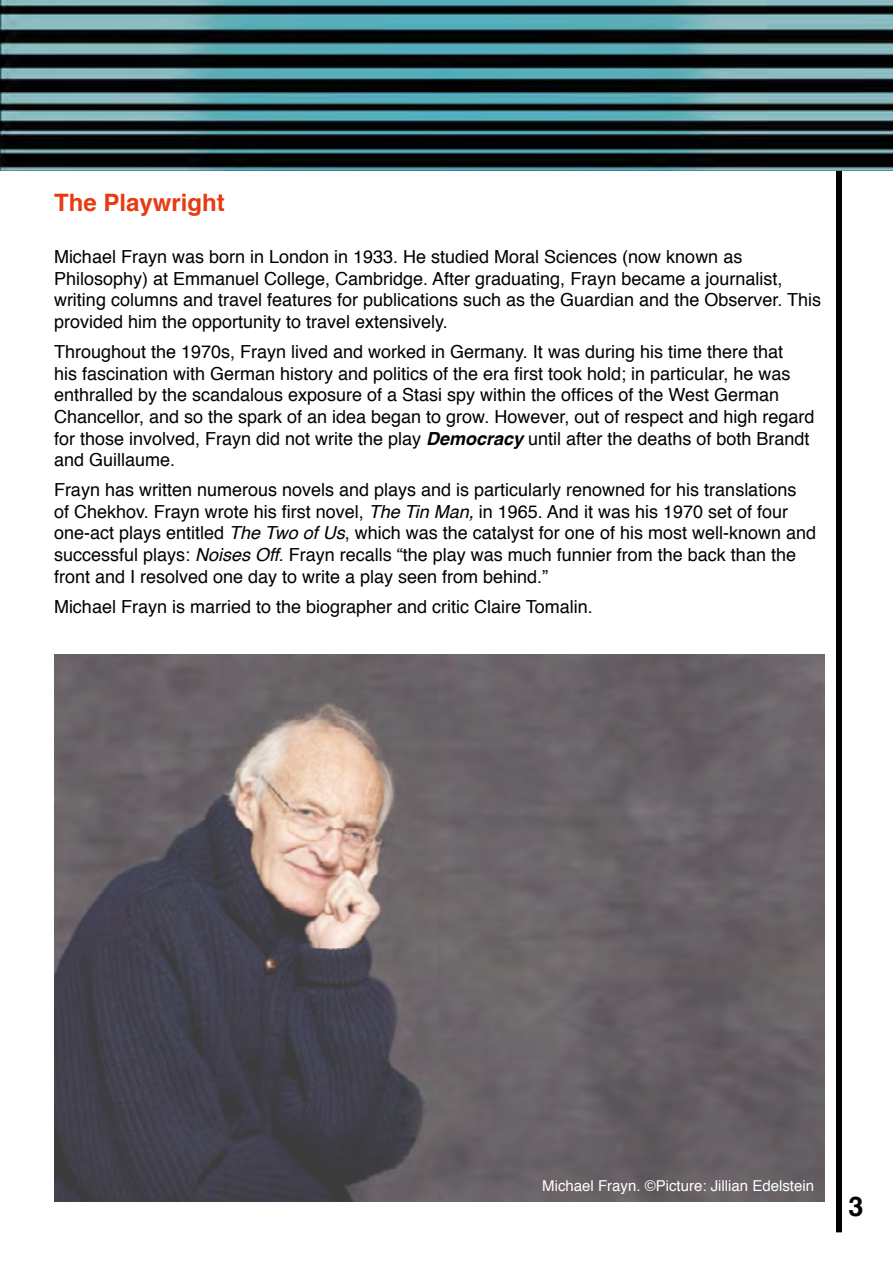
<style>
.page{position:relative;width:893px;height:1263px;background:#fff}
.page>*{position:absolute;margin:0;border:0;box-sizing:border-box;transform-origin:0 0}
.t1{font:700 27px "Helvetica";color:#000}
.t2{font:700 24px "Helvetica";color:#e63b13}
.t3{font:18px/21.6px "Helvetica";color:#000}
.t4{font:15px "Helvetica";color:#fff}
.s1{font-weight:700;font-style:italic}
.s2{font-style:italic}
</style>
<div class="page">
<img style="left:0;top:0;width:893px;height:171px">
<div style="left:836px;top:171px;width:6px;height:1061px;background:#000"></div>
<img style="left:54px;top:655px;width:771px;height:547px">
<h2 class="t2" style="left:54px;top:184px;width:172px">The Playwright</h2>
<p class="t3" style="left:54px;top:247px;width:769px">Michael Frayn was born in London in 1933. He studied Moral Sciences (now known as Philosophy) at Emmanuel College, Cambridge. After graduating, Frayn became a journalist, writing columns and travel features for publications such as the Guardian and the Observer. This provided him the opportunity to travel extensively.</p>
<p class="t3" style="left:54px;top:341px;width:762px">Throughout the 1970s, Frayn lived and worked in Germany. It was during his time there that<br>his fascination with German history and politics of the era first took hold; in particular, he was enthralled by the scandalous exposure of a Stasi spy within the offices of the West German Chancellor, and so the spark of an idea began to grow. However, out of respect and high regard for those involved, Frayn did not write the play <span class="s1">Democracy</span> until after the deaths of both Brandt and Guillaume.</p>
<p class="t3" style="left:54px;top:480px;width:764px">Frayn has written numerous novels and plays and is particularly renowned for his translations<br>of Chekhov. Frayn wrote his first novel, <span class="s2">The Tin Man,</span> in 1965. And it was his 1970 set of four one-act plays entitled <span class="s2">The Two of Us</span>, which was the catalyst for one of his most well-known and successful plays: <span class="s2">Noises Off</span>. Frayn recalls “the play was much funnier from the back than the front and I resolved one day to write a play seen from behind.”</p>
<p class="t3" style="left:54px;top:596px;width:540px">Michael Frayn is married to the biographer and critic Claire Tomalin.</p>
<p class="t4" style="left:542px;top:1174px;width:273px">Michael Frayn. ©Picture: Jillian Edelstein</p>
<h1 class="t1" style="left:848px;top:1185px;width:17px">3</h1>
</div>
